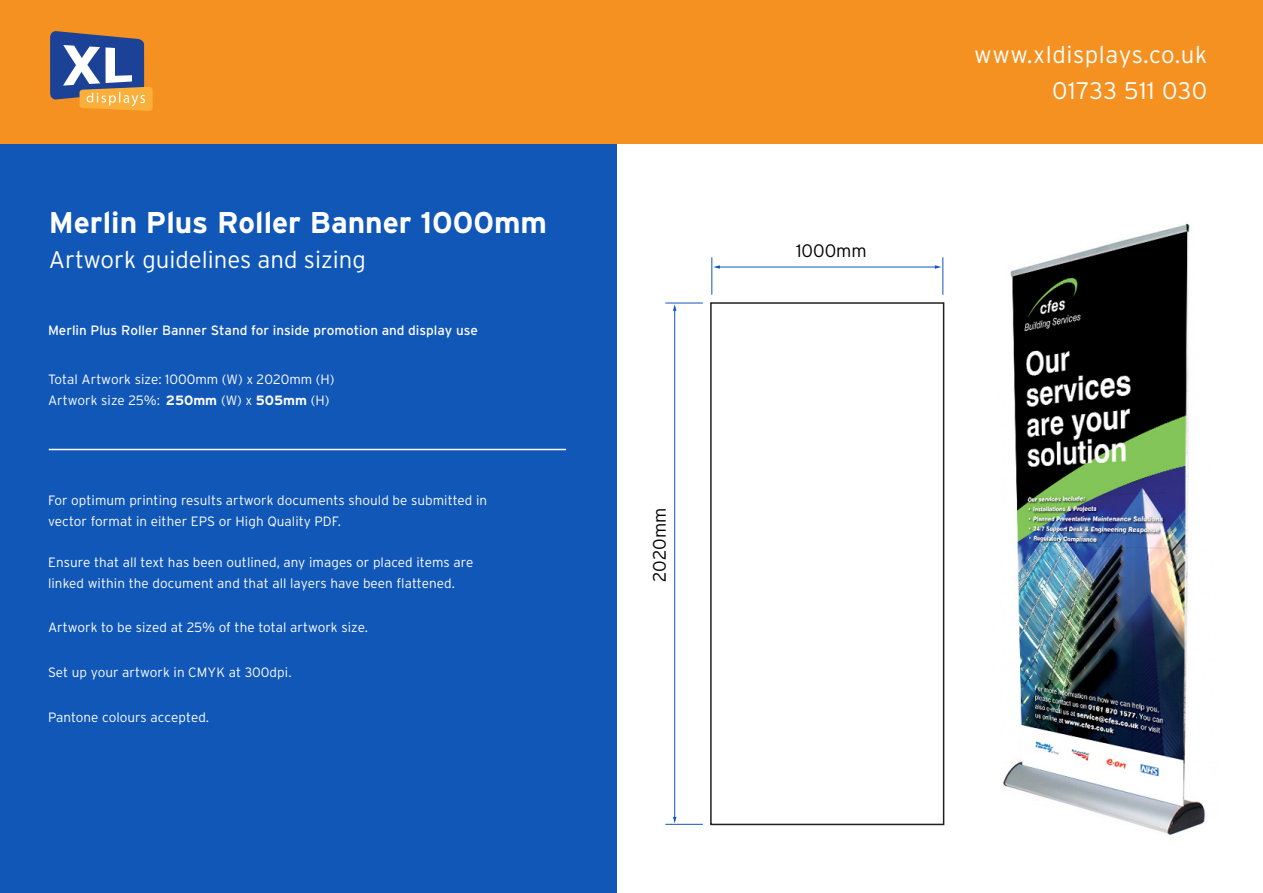
<style>
.page{position:relative;width:1263px;height:893px;background:#fff}
.page>*{position:absolute;margin:0;border:0;box-sizing:border-box;transform-origin:0 0}
.t1{font:700 30px "Interstate";color:#fff}
.t2{font:300 24px/36px "Interstate";letter-spacing:.025em;color:#fff;text-align:right}
.t3{font:300 24px "Interstate";color:#fff}
.t4{font:300 18px "Interstate";color:#000}
.t5{font:300 13.5px/21px "Interstate";letter-spacing:.005em;color:#fff}
.t6{font:13.5px "Interstate";color:#fff}
.s1{font-weight:700}
</style>
<div class="page">
<div style="left:0;top:141px;width:616px;height:752px;background:#1057b8"></div>
<div style="left:710px;top:302px;width:234px;height:523px;border:2px solid #231f20"></div>
<div style="left:0;top:0;width:1263px;height:144px;background:#f59121"></div>
<svg style="left:50px;top:31px;width:103px;height:80px"></svg>
<hr style="left:49px;top:449px;width:517px;height:1px;background:#fff">
<hr style="left:665px;top:303px;width:38px;height:1px;background:#1057b8">
<hr style="left:665px;top:824px;width:38px;height:1px;background:#1057b8">
<hr style="left:711px;top:257px;width:1px;height:38px;background:#1057b8">
<hr style="left:942px;top:257px;width:1px;height:38px;background:#1057b8">
<hr style="left:719px;top:267px;width:217px;height:1px;background:#1057b8">
<svg style="left:713px;top:265px;width:7px;height:4px"></svg>
<svg style="left:935px;top:265px;width:6px;height:4px"></svg>
<hr style="left:674px;top:310px;width:1px;height:508px;background:#1057b8">
<svg style="left:673px;top:817px;width:3px;height:6px"></svg>
<svg style="left:673px;top:304px;width:3px;height:7px"></svg>
<img style="left:1003px;top:223px;width:203px;height:614px">
<h1 class="t1" style="left:49px;top:204px;width:500px">Merlin Plus Roller Banner 1000mm</h1>
<h2 class="t3" style="left:49px;top:245px;width:319px">Artwork guidelines and sizing</h2>
<p class="t6" style="left:48px;top:322px;width:431px">Merlin Plus Roller Banner Stand for inside promotion and display use</p>
<p class="t5" style="left:48px;top:369px;width:288px">Total Artwork size: 1000mm (W) x 2020mm (H)<br>Artwork size 25%: <span class="s1">250mm</span> (W) x <span class="s1">505mm</span> (H)</p>
<p class="t5" style="left:48px;top:489px;width:441px">For optimum printing results artwork documents should be submitted in vector format in either EPS or High Quality PDF.</p>
<p class="t5" style="left:48px;top:551px;width:427px">Ensure that all text has been outlined, any images or placed items are linked within the document and that all layers have been flattened.</p>
<p class="t5" style="left:48px;top:616px;width:321px">Artwork to be sized at 25% of the total artwork size.</p>
<p class="t5" style="left:48px;top:661px;width:245px">Set up your artwork in CMYK at 300dpi.</p>
<p class="t5" style="left:48px;top:706px;width:163px">Pantone colours accepted.</p>
<h3 class="t4" style="left:648px;top:582px;width:76px;rotate:-90deg">2020mm</h3>
<h3 class="t4" style="left:796px;top:239px;width:72px">1000mm</h3>
<h2 class="t2" style="left:974px;top:37px;width:234px">www.xldisplays.co.uk<br>01733 511 030</h2>
</div>
